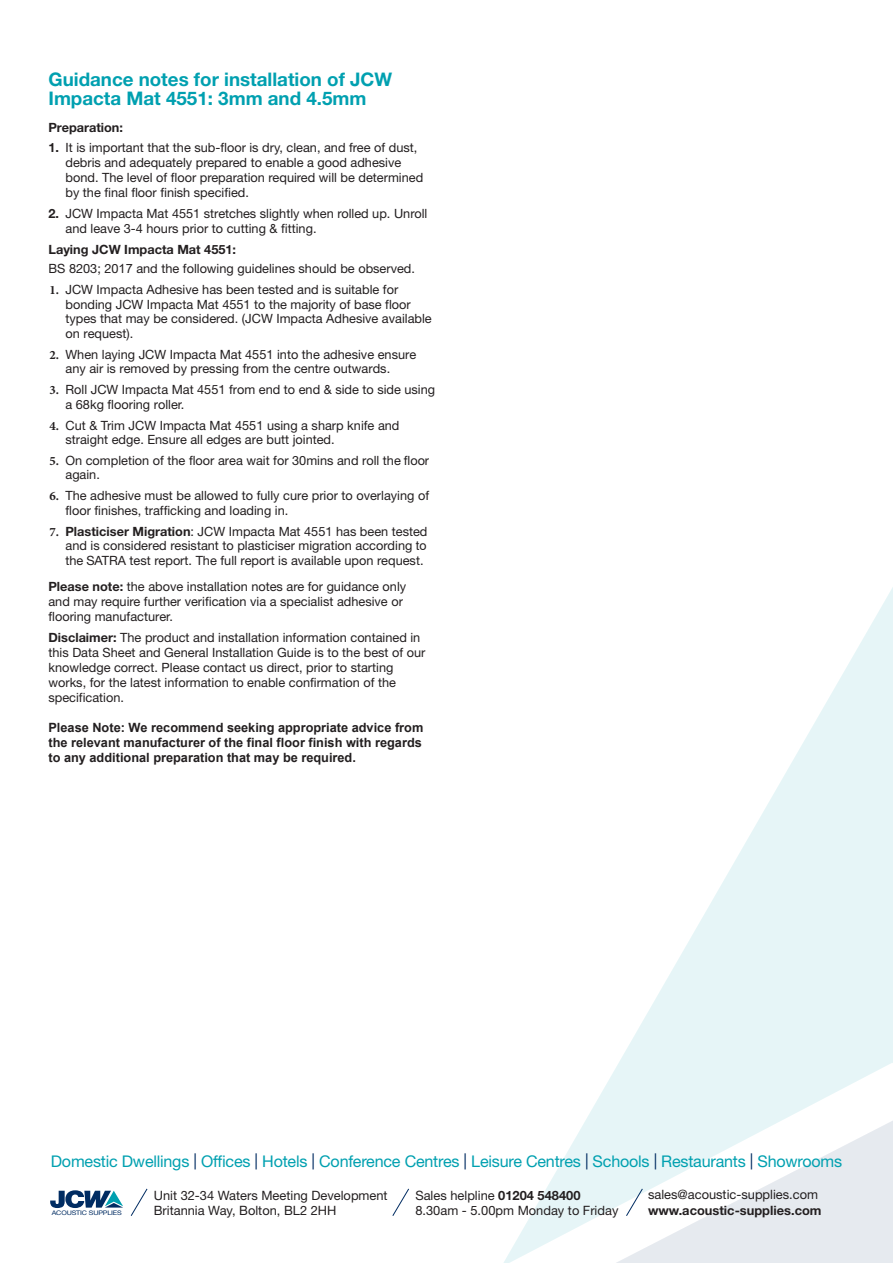
<style>
.page{position:relative;width:893px;height:1263px;background:#fff}
.page>*{position:absolute;margin:0;border:0;box-sizing:border-box;transform-origin:0 0}
.t1{font:700 18.75px/19.5px "Helvetica Neue LT Std";color:#00a0b0}
.t2{font:16.05px "Helvetica Neue LT Std";letter-spacing:-.015em;color:#00a0b0}
.t3{font:12.9px/15.9px "Helvetica Neue LT Std";color:#231f20}
.t4{font:700 12.9px "Helvetica Neue LT Std";color:#231f20}
.t5{font:12.75px/15px "Helvetica Neue LT Std";color:#231f20}
.t6{font:700 12.75px/15px "Arial";color:#231f20;text-align:justify}
.t7{font:700 12.75px "Helvetica Neue LT Std";color:#231f20}
.t8{font:6.3px "Helvetica Neue";letter-spacing:-.02em;color:#002c62;scale:1.15 1}
.s1{font-weight:700}
.s2{font-family:"Arial"}
.s3{font-family:"Minion Pro";font-weight:700}
.s4{color:#002c62}
</style>
<div class="page">
<svg style="left:504px;top:587px;width:389px;height:676px"></svg>
<svg style="left:130px;top:1188px;width:18px;height:28px"></svg>
<svg style="left:50px;top:1190px;width:73px;height:18px"></svg>
<svg style="left:392px;top:1188px;width:17px;height:28px"></svg>
<svg style="left:626px;top:1188px;width:17px;height:28px"></svg>
<h1 class="t1" style="left:48px;top:69px;width:345px">Guidance notes for installation of JCW<br>Impacta Mat 4551: 3mm and 4.5mm</h1>
<p class="t7" style="left:48px;top:120px;width:76px">Preparation:</p>
<p class="t5" style="left:65px;top:139px;width:359px;text-indent:-17px"><span class="s1">1.</span> It is important that the sub-floor is dry, clean, and free of dust, debris and adequately prepared to enable a good adhesive bond. The level of floor preparation required will be determined by the final floor finish specified.</p>
<p class="t5" style="left:65px;top:205px;width:363px;text-indent:-17px"><span class="s1">2.</span> JCW Impacta Mat 4551 stretches slightly when rolled up. Unroll and leave 3-4 hours prior to cutting &amp; fitting.</p>
<p class="t5" style="left:48px;top:239px;width:368px;line-height:19.2px"><span class="s1">laying JCW Impacta Mat 4551:<br></span>BS 8203; 20<span class="s2">17</span> and the following guidelines should be observed.</p>
<p class="t5" style="left:65px;top:282px;width:368px;text-indent:-16px"><span class="s3">1.</span> JCW Impacta Adhesive has been tested and is suitable for bonding JCW Impacta Mat 4551 to the majority of base floor types that may be considered. (JCW Impacta Adhesive available on request).</p>
<p class="t5" style="left:65px;top:347px;width:352px;line-height:14.2px;text-indent:-16px"><span class="s3">2.</span> When laying JCW Impacta Mat 4551 into the adhesive ensure any air is removed by pressing from the centre outwards.</p>
<p class="t5" style="left:65px;top:383px;width:371px;line-height:14.2px;text-indent:-16px"><span class="s3">3.</span> Roll JCW Impacta Mat 4551 from end to end &amp; side to side using a 68kg flooring roller.</p>
<p class="t5" style="left:65px;top:418px;width:335px;line-height:14.2px;text-indent:-16px"><span class="s3">4.</span> Cut &amp; Trim JCW Impacta Mat 4551 using a sharp knife and straight edge. Ensure all edges are butt jointed.</p>
<p class="t5" style="left:65px;top:453px;width:365px;line-height:14.2px;text-indent:-16px"><span class="s3">5.</span> On completion of the floor area wait for 30mins and roll the floor again.</p>
<p class="t5" style="left:65px;top:488px;width:365px;line-height:14.2px;text-indent:-16px"><span class="s3">6.</span> The adhesive must be allowed to fully cure prior to overlaying of floor finishes, trafficking and loading in.</p>
<p class="t5" style="left:65px;top:524px;width:363px;line-height:14.5px;text-align:justify;text-indent:-16px"><span class="s3">7.</span> <span class="s1">Plasticiser Migration</span>: JCW Impacta Mat 4551 has been tested and is considered resistant to plasticiser migration according <span class="s2">to </span>the SATRA test report. The full report is available upon request.</p>
<p class="t5" style="left:48px;top:579px;width:359px"><span class="s1">Please note:</span> the above installation notes are for guidance only and may require further verification via a specialist adhesive or flooring manufacturer.</p>
<p class="t5" style="left:48px;top:630px;width:378px"><span class="s1">Disclaimer:</span> The product and installation information contained in this Data Sheet and General Installation Guide is to the best of our knowledge correct. Please contact us direct, prior to starting works, for the latest information to enable confirmation of the specification.</p>
<p class="t6" style="left:48px;top:720px;width:376px">Please Note: We recommend seeking appropriate advice from the relevant manufacturer of the final floor finish with regards to any additional preparation that may be required.</p>
<p class="t2" style="left:51px;top:1152px;width:793px">Domestic Dwellings <span class="s4">|</span> Offices <span class="s4">|</span> Hotels <span class="s4">|</span> Conference Centres <span class="s4">|</span> Leisure Centres <span class="s4">|</span> Schools <span class="s4">|</span> Restaurants <span class="s4">|</span> Showrooms</p>
<p class="t3" style="left:415px;top:1187px;width:167px">Sales helpline <span class="s1">01204 548400</span></p>
<p class="t8" style="left:52px;top:1209px;width:62px">ACOUSTIC SUPPLIES</p>
<p class="t3" style="left:415px;top:1203px;width:205px">8.30am - 5.00pm Monday to Friday</p>
<p class="t3" style="left:154px;top:1187px;width:235px">Unit 32-34 Waters Meeting Development<br>Britannia Way, Bolton, BL2 2HH</p>
<p class="t3" style="left:648px;top:1186px;width:172px">sales@acoustic-supplies.com</p>
<p class="t4" style="left:648px;top:1202px;width:175px">www.acoustic-supplies.com</p>
</div>
